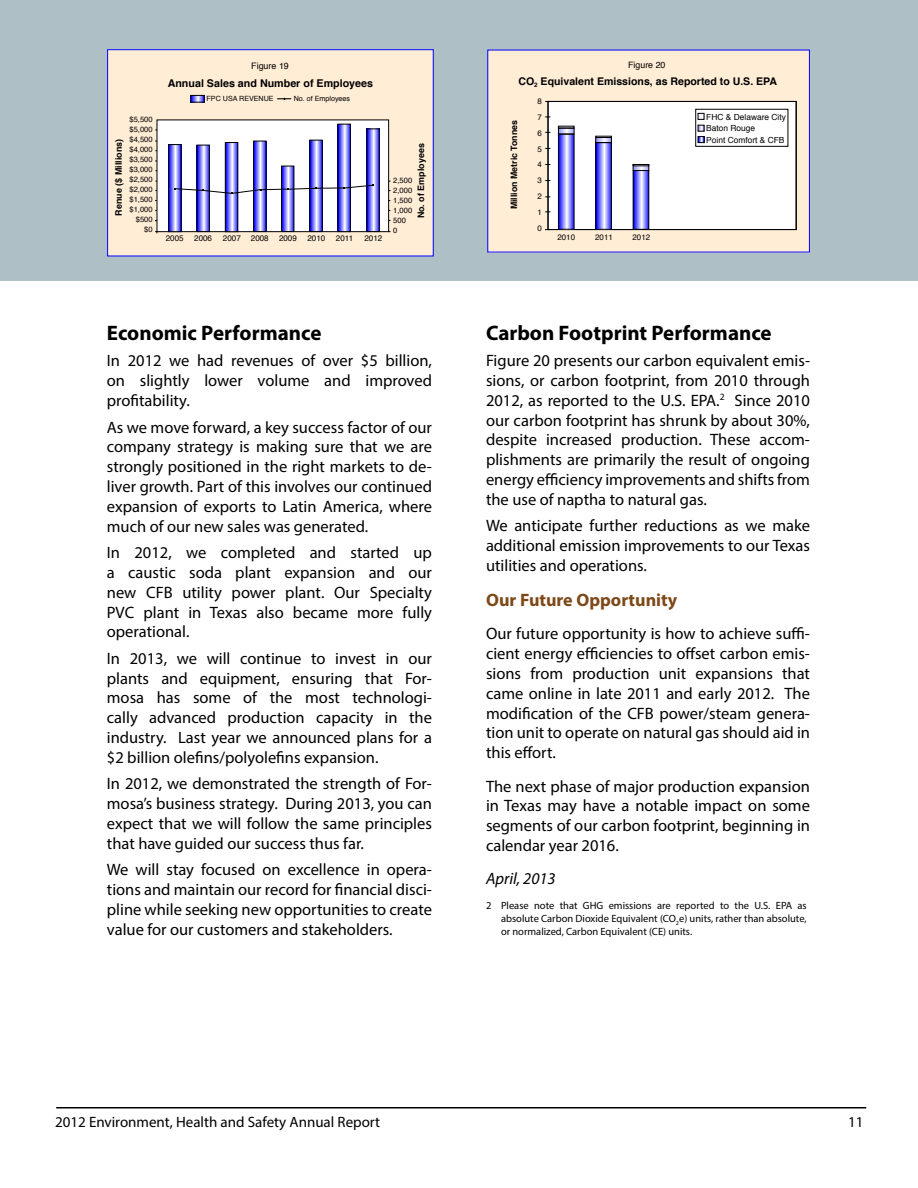
<style>
.page{position:relative;width:918px;height:1188px;background:#fff}
.page>*{position:absolute;margin:0;border:0;box-sizing:border-box;transform-origin:0 0}
.t1{font:700 21px "Myriad Pro";color:#000}
.t2{font:700 18px "Myriad Pro";color:#7d4919}
.t3{font:16.5px/19.8px "Myriad Pro";color:#000;text-align:justify}
.t4{font:italic 16.5px "Myriad Pro";color:#000}
.t5{font:15px "Myriad Pro";color:#000}
.t6{font:700 10.65px "Helvetica";color:#000}
.t7{font:10.5px/12.6px "Myriad Pro";color:#000;text-align:justify}
.t8{font:700 10.5px "Helvetica";color:#000}
.t9{font:700 9px "Helvetica";color:#000}
.t10{font:9px "Helvetica";color:#000}
.t11{font:700 8.85px "Helvetica";color:#000}
.t12{font:8.85px "Helvetica";color:#000}
.t13{font:8.4px/11.6px "Helvetica";color:#010101}
.t14{font:8.1px "Helvetica";color:#000}
.t15{font:7.95px/15.9px "Helvetica";color:#000;text-align:justify}
.t16{font:7.65px/10.1px "Helvetica";color:#000;text-align:right}
.t17{font:7.2px "Helvetica";color:#000}
</style>
<div class="page">
<hr style="left:56px;top:1107px;width:810px;height:1px;background:#000">
<div style="left:0;top:0;width:918px;height:281px;background:#afbfc6"></div>
<div style="left:108px;top:50px;width:325px;height:206px;background:#ffedd6"></div>
<div style="left:107px;top:49px;width:327px;height:207px;border:1px solid #00f"></div>
<div style="left:157px;top:120px;width:232px;height:112px;background:#fff"></div>
<div style="left:157px;top:120px;width:232px;height:112px;border:1px solid #000"></div>
<svg style="left:192px;top:97px;width:10px;height:3px"></svg>
<div style="left:190px;top:95px;width:14px;height:7px;border:1px solid #000"></div>
<svg style="left:277px;top:98px;width:14px;height:2px"></svg>
<svg style="left:170px;top:146px;width:9px;height:84px"></svg>
<div style="left:168px;top:144px;width:13px;height:88px;border:1px solid #000"></div>
<svg style="left:199px;top:147px;width:9px;height:83px"></svg>
<div style="left:197px;top:145px;width:13px;height:87px;border:1px solid #000"></div>
<svg style="left:227px;top:144px;width:9px;height:86px"></svg>
<div style="left:225px;top:142px;width:13px;height:90px;border:1px solid #000"></div>
<svg style="left:255px;top:143px;width:9px;height:87px"></svg>
<div style="left:253px;top:141px;width:13px;height:91px;border:1px solid #000"></div>
<svg style="left:283px;top:168px;width:9px;height:62px"></svg>
<div style="left:281px;top:166px;width:13px;height:66px;border:1px solid #000"></div>
<svg style="left:312px;top:142px;width:8px;height:88px"></svg>
<svg style="left:340px;top:126px;width:9px;height:104px"></svg>
<div style="left:338px;top:124px;width:13px;height:108px;border:1px solid #000"></div>
<svg style="left:369px;top:131px;width:8px;height:99px"></svg>
<svg style="left:174px;top:184px;width:200px;height:10px"></svg>
<div style="left:488px;top:50px;width:321px;height:202px;background:#ffedd6"></div>
<div style="left:487px;top:50px;width:323px;height:202px;border:1px solid #00f"></div>
<div style="left:548px;top:102px;width:248px;height:128px;background:#fff"></div>
<svg style="left:635px;top:172px;width:12px;height:56px"></svg>
<div style="left:547px;top:101px;width:249px;height:129px;border:1px solid #000"></div>
<svg style="left:560px;top:130px;width:12px;height:2px"></svg>
<svg style="left:560px;top:136px;width:12px;height:91px"></svg>
<div style="left:695px;top:109px;width:93px;height:38px;border:1px solid #000"></div>
<div style="left:698px;top:113px;width:6px;height:7px;border:1px solid #000"></div>
<svg style="left:698px;top:125px;width:6px;height:6px"></svg>
<div style="left:698px;top:136px;width:6px;height:7px;border:1px solid #000"></div>
<svg style="left:598px;top:139px;width:12px;height:2px"></svg>
<svg style="left:598px;top:144px;width:12px;height:84px"></svg>
<svg style="left:558px;top:126px;width:16px;height:2px"></svg>
<div style="left:558px;top:128px;width:16px;height:6px;border:1px solid #000"></div>
<div style="left:558px;top:134px;width:16px;height:95px;border:1px solid #000"></div>
<svg style="left:596px;top:136px;width:16px;height:1px"></svg>
<div style="left:596px;top:137px;width:16px;height:6px;border:1px solid #000"></div>
<div style="left:596px;top:142px;width:16px;height:88px;border:1px solid #000"></div>
<svg style="left:635px;top:166px;width:12px;height:3px"></svg>
<div style="left:633px;top:164px;width:16px;height:7px;border:1px solid #000"></div>
<p class="t10" style="left:251px;top:59px;width:39px">Figure 19</p>
<p class="t6" style="left:168px;top:75px;width:207px">Annual Sales and Number of Employees</p>
<p class="t17" style="left:207px;top:93px;width:69px">FPC USA REVENUE</p>
<p class="t17" style="left:294px;top:93px;width:58px">No. of Employees</p>
<p class="t16" style="left:129px;top:115px;width:25px">$5,500 $5,000 $4,500 $4,000 $3,500 $3,000 $2,500 $2,000 $1,500 $1,000 $500 $0</p>
<p class="t9" style="left:111px;top:216px;width:78px;rotate:-90deg">Renue ($ Millions)</p>
<p class="t9" style="left:414px;top:218px;width:76px;rotate:-90deg">No. of Employees</p>
<p class="t16" style="left:393px;top:175px;width:20px;text-align:left">2,500<br>2,000<br>1,500<br>1,000<br>500<br>0</p>
<p class="t14" style="left:166px;top:232px;width:19px">2005</p>
<p class="t14" style="left:194px;top:232px;width:19px">2006</p>
<p class="t14" style="left:223px;top:232px;width:47px">2007 2008</p>
<p class="t14" style="left:279px;top:232px;width:19px">2009</p>
<p class="t14" style="left:307px;top:232px;width:19px">2010</p>
<p class="t14" style="left:336px;top:232px;width:19px">2011</p>
<p class="t14" style="left:365px;top:232px;width:19px">2012</p>
<p class="t1" style="left:107px;top:319px;width:216px">Economic Performance</p>
<p class="t3" style="left:107px;top:351px;width:327px">In 2012 we had revenues of over $5 billion, on slightly lower volume and improved profitability.</p>
<p class="t3" style="left:107px;top:417px;width:327px">As we move forward, a key success factor of our company strategy is making sure that we are strongly positioned in the right markets to de&shy;liver growth. Part of this involves our continued expansion of exports to Latin America, where much of our new sales was generated.</p>
<p class="t3" style="left:107px;top:542px;width:327px">In 2012, we completed and started up a caustic soda plant expansion and our new CFB utility power plant. Our Specialty PVC plant in Texas also became more fully operational.</p>
<p class="t3" style="left:107px;top:648px;width:327px">In 2013, we will continue to invest in our plants and equipment, ensuring that For&shy;mosa has some of the most technologi&shy;cally advanced production capacity in the industry. Last year we announced plans for a $2 billion olefins/polyolefins expansion.</p>
<p class="t3" style="left:107px;top:774px;width:327px">In 2012, we demonstrated the strength of For&shy;mosa’s business strategy. During 2013, you can expect that we will follow the same principles that have guided our success thus far.</p>
<p class="t3" style="left:107px;top:860px;width:327px">We will stay focused on excellence in opera&shy;tions and maintain our record for financial disci&shy;pline while seeking new opportunities to create value for our customers and stakeholders.</p>
<p class="t12" style="left:628px;top:58px;width:39px">Figure 20</p>
<p class="t8" style="left:518px;top:73px;width:260px">CO<sub>2</sub> Equivalent Emissions, as Reported to U.S. EPA</p>
<p class="t11" style="left:507px;top:209px;width:91px;rotate:-90deg">Million Metric Tonnes</p>
<p class="t15" style="left:537px;top:93px;width:6px">8<br>7<br>6<br>5<br>4<br>3<br>2<br>1<br>0</p>
<p class="t15" style="left:557px;top:229px;width:19px">2010</p>
<p class="t15" style="left:595px;top:230px;width:19px">2011</p>
<p class="t15" style="left:633px;top:230px;width:19px">2012</p>
<p class="t13" style="left:706px;top:111px;width:81px">FHC &amp; Delaware City<br>Baton Rouge<br>Point Comfort &amp; CFB</p>
<p class="t1" style="left:486px;top:319px;width:287px">Carbon Footprint Performance</p>
<p class="t3" style="left:486px;top:351px;width:326px">Figure 20 presents our carbon equivalent emis&shy;sions, or carbon footprint, from 2010 through 2012, as reported to the U.S. EPA.<sup>2</sup> Since 2010 our carbon footprint has shrunk by about 30%, despite increased production. These accom&shy;plishments are primarily the result of ongoing energy efficiency improvements and shifts from the use of naptha to natural gas.</p>
<p class="t3" style="left:486px;top:516px;width:326px">We anticipate further reductions as we make additional emission improvements to our Texas utilities and operations.</p>
<p class="t2" style="left:486px;top:588px;width:193px">Our Future Opportunity</p>
<p class="t3" style="left:486px;top:624px;width:326px">Our future opportunity is how to achieve suffi&shy;cient energy efficiencies to offset carbon emis&shy;sions from production unit expansions that came online in late 2011 and early 2012. The modification of the CFB power/steam genera&shy;tion unit to operate on natural gas should aid in this effort.</p>
<p class="t3" style="left:486px;top:776px;width:325px">The next phase of major production expansion in Texas may have a notable impact on some segments of our carbon footprint, beginning in calendar year 2016.</p>
<p class="t4" style="left:486px;top:869px;width:71px">April, 2013</p>
<p class="t7" style="left:501px;top:899px;width:307px;text-indent:-15px">2 Please note that GHG emissions are reported to the U.S. EPA as absolute Carbon Dioxide Equivalent (CO<sub>2</sub>e) units, rather than absolute, or normalized, Carbon Equivalent (CE) units.</p>
<p class="t5" style="left:55px;top:1112px;width:327px">2012 Environment, Health and Safety Annual Report</p>
<p class="t5" style="left:848px;top:1112px;width:17px">11</p>
</div>
